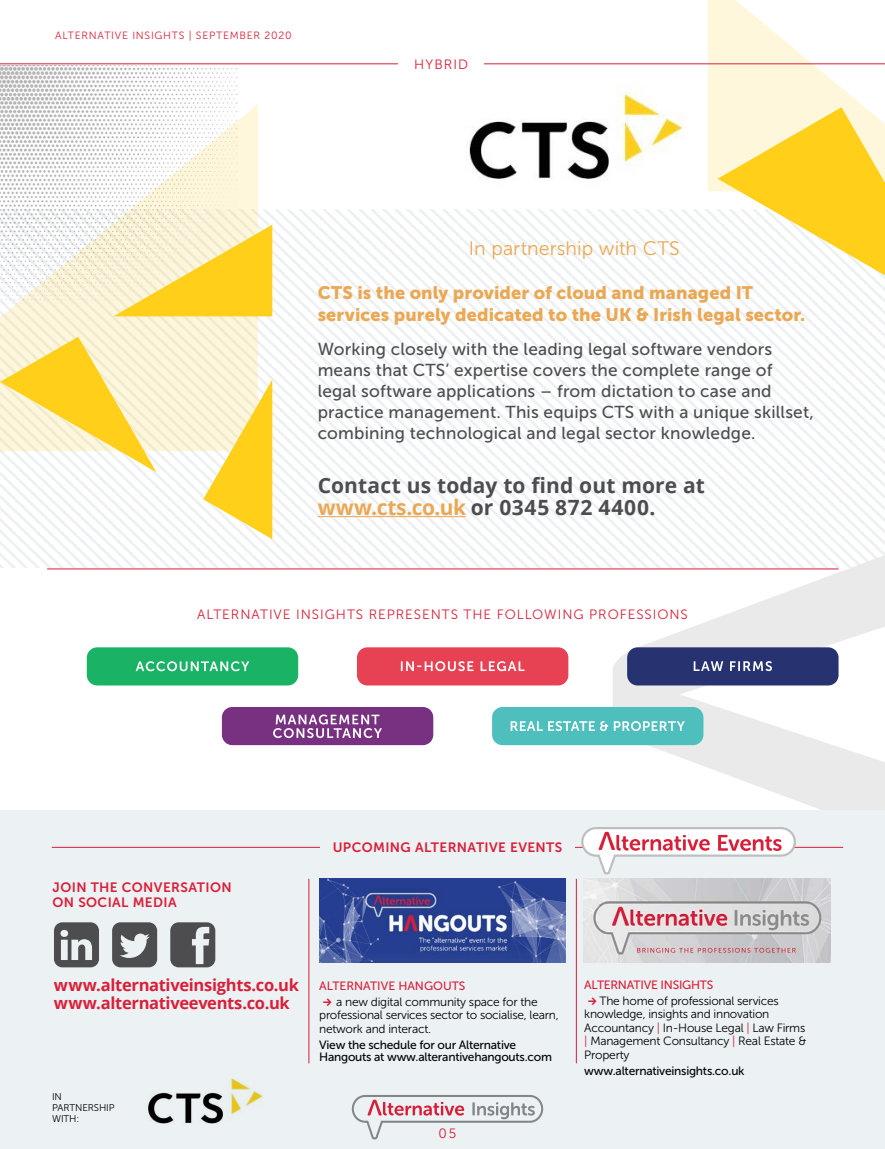
<style>
.page{position:relative;width:885px;height:1149px;background:#fff}
.page>*{position:absolute;margin:0;border:0;box-sizing:border-box;transform-origin:0 0}
.t1{font:700 21px/22.5px "Open Sans";letter-spacing:.005em;color:#4d4d4f}
.t2{font:19.5px "Museo Sans 300";letter-spacing:.005em;color:#eaa854}
.t3{font:18px/22.5px "Museo Sans 900";letter-spacing:.005em;color:#eaa854}
.t4{font:17.25px/21px "Museo Sans 500";letter-spacing:.01em;color:#4d4d4f}
.t5{font:700 16.5px/18px "Open Sans";letter-spacing:-.02em;color:#d91f38}
.t6{font:13.5px "Museo Sans 300";letter-spacing:.07em;color:#d91f38}
.t7{font:13.5px/15px "Museo Sans 700";letter-spacing:.03em;color:#d91f38}
.t8{font:12px/13.5px "Museo Sans 300";letter-spacing:-.02em;color:#000}
.t9{font:12px/12px "Museo Sans 500";letter-spacing:-.02em;color:#000}
.t10{font:12px "Museo Sans 500";color:#d91f38}
.t11{font:12px "Museo Sans 500";letter-spacing:-.02em;color:#d91f38}
.t12{font:10.5px "Museo Sans 300";letter-spacing:.07em;color:#d91f38}
.t13{font:9.75px/11.2px "Museo Sans 300";letter-spacing:-.01em;color:#000}
.s1{color:#eaa854}
.s2{font-family:"National";font-weight:700;font-size:12.75px;color:#d91f38}
.s3{color:#d91f38}
</style>
<div class="page">
<svg style="left:191px;top:209px;width:693px;height:244px"></svg>
<svg style="left:612px;top:515px;width:272px;height:295px"></svg>
<hr style="left:47px;top:568px;width:791px;height:1px;background:#d91f38">
<div style="left:1px;top:810px;width:883px;height:338px;background:#ecf1f4"></div>
<svg style="left:351px;top:1095px;width:193px;height:44px"></svg>
<hr style="left:317px;top:516px;width:148px;height:1px;background:#eaa854">
<hr style="left:576px;top:878px;width:1px;height:184px;background:#d91f38">
<hr style="left:308px;top:878px;width:1px;height:184px;background:#d91f38">
<img style="left:378px;top:878px;width:120px;height:84px">
<img style="left:584px;top:878px;width:246px;height:84px">
<hr style="left:0;top:63px;width:884px;height:1px;background:#d91f38">
<hr style="left:52px;top:846px;width:791px;height:1px;background:#d91f38">
<div style="left:320px;top:834px;width:255px;height:25px;background:#ecf1f4"></div>
<svg style="left:580px;top:827px;width:217px;height:57px"></svg>
<img style="left:498px;top:878px;width:68px;height:84px">
<img style="left:319px;top:878px;width:59px;height:84px">
<div style="left:87px;top:647px;width:211px;height:38px;background:#1ab366;border-radius:10px"></div>
<div style="left:357px;top:647px;width:211px;height:38px;background:#e64254;border-radius:10px"></div>
<div style="left:627px;top:647px;width:211px;height:38px;background:#263370;border-radius:10px"></div>
<div style="left:222px;top:706px;width:211px;height:39px;background:#783080;border-radius:10px"></div>
<div style="left:492px;top:706px;width:211px;height:39px;background:#4fbfbd;border-radius:10px"></div>
<svg style="left:136px;top:661px;width:113px;height:10px"></svg>
<svg style="left:401px;top:661px;width:123px;height:10px"></svg>
<svg style="left:693px;top:661px;width:79px;height:10px"></svg>
<svg style="left:273px;top:714px;width:109px;height:23px"></svg>
<svg style="left:510px;top:721px;width:174px;height:9px"></svg>
<img style="left:469px;top:85px;width:215px;height:95px">
<img style="left:148px;top:1078px;width:115px;height:46px">
<div style="left:398px;top:54px;width:85px;height:25px;background:#fff"></div>
<svg style="left:691px;top:0;width:193px;height:396px"></svg>
<svg style="left:0;top:104px;width:258px;height:347px;background:#faf3d8"></svg>
<img style="left:0;top:66px;width:237px;height:237px">
<svg style="left:203px;top:379px;width:69px;height:160px"></svg>
<svg style="left:113px;top:224px;width:159px;height:92px;background:#fbe07a"></svg>
<svg style="left:0;top:336px;width:185px;height:232px"></svg>
<p class="t12" style="left:55px;top:29px;width:238px">ALTERNATIVE INSIGHTS | SEPTEMBER 2020</p>
<p class="t6" style="left:414px;top:57px;width:55px">HYBRID</p>
<p class="t2" style="left:469px;top:237px;width:212px">In partnership with CTS</p>
<p class="t3" style="left:317px;top:281px;width:489px">CTS is the only provider of cloud and managed IT services purely dedicated to the UK &amp; Irish legal sector.</p>
<p class="t4" style="left:317px;top:338px;width:497px">Working closely with the leading legal software vendors means that CTS’ expertise covers the complete range of legal software applications – from dictation to case and practice management. This equips CTS with a unique skillset, combining technological and legal sector knowledge.</p>
<p class="t1" style="left:317px;top:473px;width:389px">Contact us today to find out more at <span class="s1">www.cts.co.uk</span> or 0345 872 4400.</p>
<p class="t6" style="left:197px;top:607px;width:492px">ALTERNATIVE INSIGHTS REPRESENTS THE FOLLOWING PROFESSIONS</p>
<p class="t7" style="left:53px;top:879px;width:181px">JOIN THE CONVERSATION<br>ON SOCIAL MEDIA</p>
<p class="t7" style="left:332px;top:840px;width:231px">UPCOMING ALTERNATIVE EVENTS</p>
<p class="t5" style="left:54px;top:975px;width:246px">www.alternativeinsights.co.uk www.alternativeevents.co.uk</p>
<p class="t13" style="left:52px;top:1090px;width:64px">IN<br>PARTNERSHIP<br>WITH:</p>
<p class="t10" style="left:319px;top:979px;width:148px">ALTERNATIVE HANGOUTS</p>
<p class="t8" style="left:319px;top:994px;width:241px;text-indent:4px"><span class="s2">→</span> a new digital community space for the professional services sector to socialise, learn, network and interact.</p>
<p class="t9" style="left:319px;top:1038px;width:234px">View the schedule for our Alternative<br>Hangouts at www.alterantivehangouts.com</p>
<p class="t6" style="left:438px;top:1125px;width:19px">05</p>
<p class="t11" style="left:584px;top:977px;width:131px">ALTERNATIVE INSIGHTS</p>
<p class="t8" style="left:584px;top:993px;width:223px;text-indent:4px"><span class="s2">→</span> The home of professional services knowledge, insights and innovation<br>Accountancy <span class="s3">|</span> In-House Legal <span class="s3">|</span> Law Firms <span class="s3">|</span> Management Consultancy <span class="s3">|</span> Real Estate &amp;<br>Property</p>
<p class="t9" style="left:584px;top:1064px;width:162px">www.alternativeinsights.co.uk</p>
</div>
